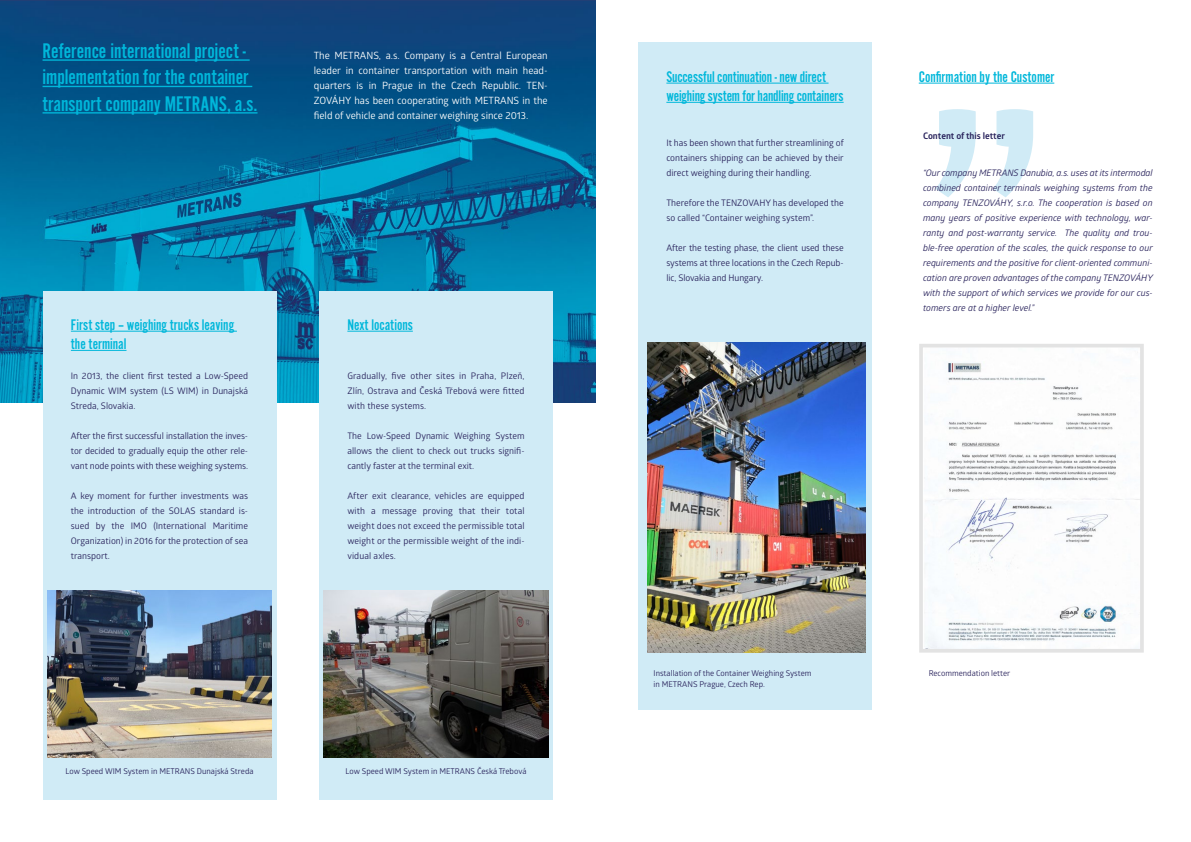
<style>
.page{position:relative;width:1191px;height:842px;background:#fff}
.page>*{position:absolute;margin:0;border:0;box-sizing:border-box;transform-origin:0 0}
.t1{font:22px/26.4px "Alternate Got No 2 D";color:#00b7da}
.t2{font:16px/19.2px "Alternate Got No 2 D";color:#00b7da}
.t3{font:10px/15px "Glober";color:#fff;text-align:justify}
.t4{font:9px/15px "Glober";color:#29235c;text-align:justify}
.t5{font:italic 9px/15px "Glober";color:#29235c;text-align:justify}
.t6{font:700 9px "Glober";color:#29235c}
.t7{font:8px/10.5px "Glober";color:#29235c}
</style>
<div class="page">
<img style="left:0;top:1px;width:595px;height:401px">
<hr style="left:43px;top:59px;width:207px;height:2px;background:#00b7da">
<hr style="left:43px;top:86px;width:209px;height:1px;background:#00b7da">
<hr style="left:43px;top:112px;width:214px;height:2px;background:#00b7da">
<div style="left:43px;top:291px;width:233px;height:508px;background:#d0ebf6"></div>
<hr style="left:71px;top:331px;width:166px;height:1px;background:#00b7da">
<hr style="left:71px;top:350px;width:55px;height:1px;background:#00b7da">
<div style="left:319px;top:291px;width:234px;height:508px;background:#d0ebf6"></div>
<hr style="left:347px;top:331px;width:66px;height:1px;background:#00b7da">
<div style="left:638px;top:43px;width:234px;height:667px;background:#d0ebf6"></div>
<hr style="left:666px;top:83px;width:162px;height:1px;background:#00b7da">
<hr style="left:666px;top:102px;width:177px;height:1px;background:#00b7da">
<img style="left:47px;top:590px;width:225px;height:167px">
<img style="left:324px;top:590px;width:224px;height:167px">
<img style="left:648px;top:342px;width:218px;height:310px">
<svg style="left:935px;top:109px;width:98px;height:88px"></svg>
<hr style="left:918px;top:83px;width:136px;height:1px;background:#00b7da">
<img style="left:925px;top:361px;width:213px;height:287px">
<div style="left:919px;top:344px;width:224px;height:309px;border:4px solid #e3e3e3"></div>
<h1 class="t1" style="left:43px;top:38px;width:216px">Reference international project - implementation for the container transport company METRANS, a.s.</h1>
<p class="t3" style="left:314px;top:47px;width:235px">The METRANS, a.s. Company is a Central European leader in container transportation with main head&shy;quarters is in Prague in the Czech Republic. TEN-ZOVÁHY has been cooperating with METRANS in the field of vehicle and container weighing since 2013.</p>
<h2 class="t2" style="left:71px;top:315px;width:165px">First step – weighing trucks leaving the terminal</h2>
<p class="t4" style="left:71px;top:368px;width:179px">In 2013, the client first tested a Low-Speed Dynamic WIM system (LS WIM) in Dunajská Streda, Slovakia.</p>
<p class="t4" style="left:71px;top:428px;width:179px">After the first successful installation the inves&shy;tor decided to gradually equip the other rele&shy;vant node points with these weighing systems.</p>
<p class="t4" style="left:71px;top:488px;width:179px">A key moment for further investments was the introduction of the SOLAS standard is&shy;sued by the IMO (International Maritime Organization) in 2016 for the protection of sea transport.</p>
<h2 class="t2" style="left:347px;top:315px;width:67px">Next locations</h2>
<p class="t4" style="left:347px;top:368px;width:179px">Gradually, five other sites in Praha, Plzeň, Zlín, Ostrava and Česká Třebová were fitted with these systems.</p>
<p class="t4" style="left:347px;top:428px;width:179px">The Low-Speed Dynamic Weighing System allows the client to check out trucks signifi&shy;cantly faster at the terminal exit.</p>
<p class="t4" style="left:347px;top:488px;width:179px">After exit clearance, vehicles are equipped with a message proving that their total weight does not exceed the permissible total weight or the permissible weight of the indi&shy;vidual axles.</p>
<p class="t7" style="left:65px;top:766px;width:190px">Low Speed WIM System in METRANS Dunajská Streda</p>
<p class="t7" style="left:345px;top:766px;width:182px">Low Speed WIM System in METRANS Česká Třebová</p>
<h2 class="t2" style="left:666px;top:67px;width:179px">Successful continuation - new direct weighing system for handling containers</h2>
<p class="t4" style="left:666px;top:135px;width:179px">It has been shown that further streamlining of containers shipping can be achieved by their direct weighing during their handling.</p>
<p class="t4" style="left:666px;top:195px;width:179px">Therefore the TENZOVAHY has developed the so called “Container weighing system”.</p>
<p class="t4" style="left:666px;top:240px;width:179px">After the testing phase, the client used these systems at three locations in the Czech Repub&shy;lic, Slovakia and Hungary.</p>
<h2 class="t2" style="left:918px;top:67px;width:137px">Confirmation by the Customer</h2>
<p class="t6" style="left:923px;top:130px;width:83px">Content of this letter</p>
<p class="t5" style="left:923px;top:165px;width:231px">“Our company METRANS Danubia, a.s. uses at its intermodal combined container terminals weighing systems from the company TENZOVÁHY, s.r.o. The cooperation is based on many years of positive experience with technology, war&shy;ranty and post-warranty service. The quality and trou&shy;ble-free operation of the scales, the quick response to our requirements and the positive for client-oriented communi&shy;cation are proven advantages of the company TENZOVÁHY with the support of which services we provide for our cus&shy;tomers are at a higher level.”</p>
<p class="t7" style="left:653px;top:668px;width:159px">Installation of the Container Weighing System in METRANS Prague, Czech Rep.</p>
<p class="t7" style="left:928px;top:668px;width:83px">Recommendation letter</p>
</div>
